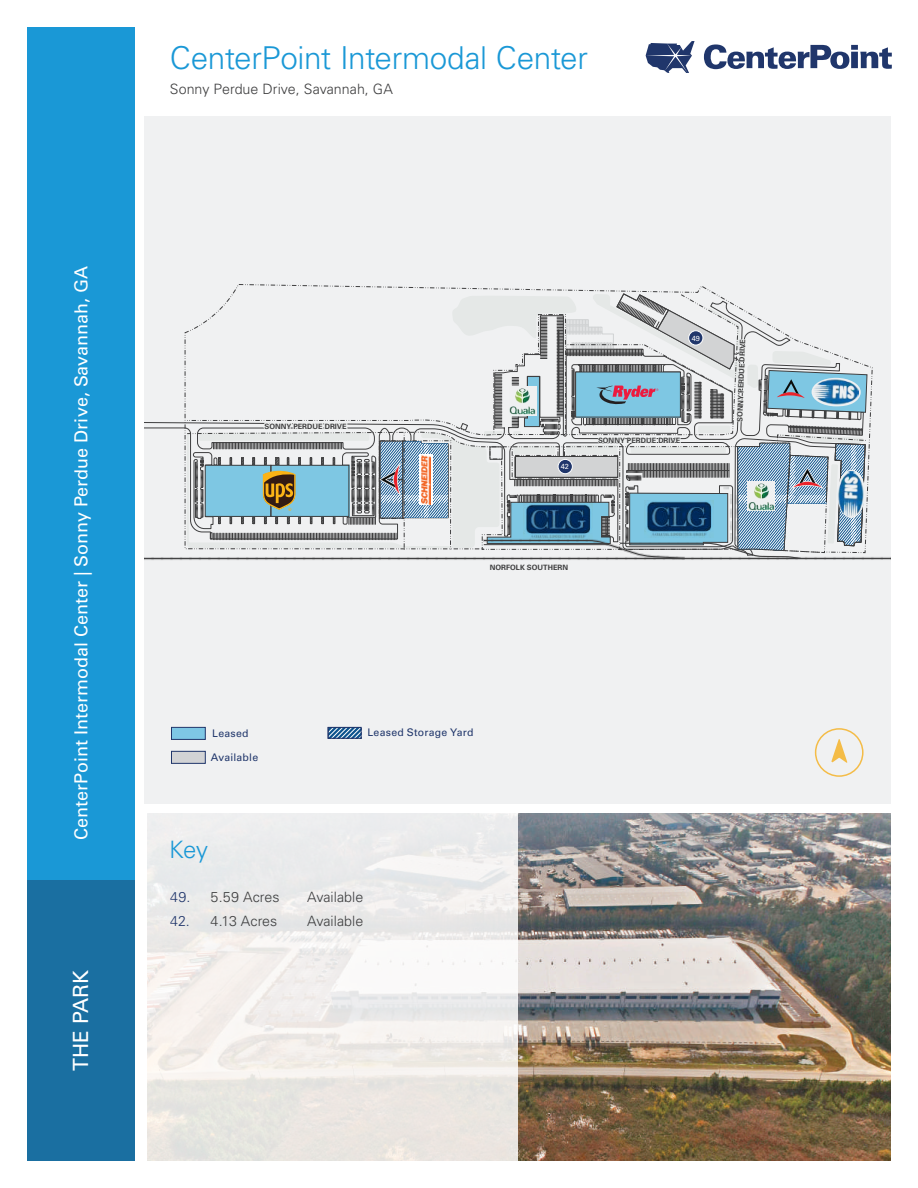
<style>
.page{position:relative;width:918px;height:1188px;background:#fff}
.page>*{position:absolute;margin:0;border:0;box-sizing:border-box;transform-origin:0 0}
.t1{font:300 31.5px "Univers LT Std";letter-spacing:-.015em;color:#1a98d6}
.t2{font:300 24px "Univers LT Std";color:#1a98d6}
.t3{font:21px "Univers LT Std";color:#fff}
.t4{font:18px "Univers LT Std";color:#fff}
.t5{font:300 14.25px/23.9px "Univers LT Std";color:#3e3e3f}
.t6{font:10.5px "Univers LT Std";letter-spacing:.025em;color:#20366b}
.t7{font:700 7.35px "Univers LT Std";color:#3e3e3f}
.t8{font:7.35px "Univers LT Std";color:#fff}
.s1{color:#20366b}
</style>
<div class="page">
<img style="left:518px;top:813px;width:373px;height:348px">
<div style="left:145px;top:116px;width:746px;height:688px;background:#f0f1f2"></div>
<div style="left:815px;top:728px;width:49px;height:49px;border:2px solid #f4bc47;border-radius:50%"></div>
<svg style="left:831px;top:739px;width:16px;height:24px"></svg>
<svg style="left:147px;top:813px;width:371px;height:348px;fill:#ecebea"></svg>
<svg style="left:145px;top:293px;width:746px;height:267px"></svg>
<img style="left:813px;top:368px;width:47px;height:48px">
<div style="left:171px;top:727px;width:34px;height:13px;background:#7ec7e5;border:1px solid #20366b"></div>
<div style="left:171px;top:751px;width:34px;height:13px;background:#d2d3d5;border:1px solid #20366b"></div>
<svg style="left:330px;top:729px;width:29px;height:7px"></svg>
<div style="left:328px;top:727px;width:33px;height:11px;border:1px solid #20366b"></div>
<div style="left:27px;top:27px;width:108px;height:853px;background:#1a98d6"></div>
<div style="left:27px;top:880px;width:108px;height:281px;background:#1a6fa1"></div>
<svg style="left:646px;top:41px;width:49px;height:32px"></svg>
<svg style="left:704px;top:44px;width:188px;height:25px"></svg>
<p class="t4" style="left:70px;top:840px;width:576px;rotate:-90deg">CenterPoint Intermodal Center | Sonny Perdue Drive, Savannah, GA</p>
<h3 class="t3" style="left:68px;top:1071px;width:102px;rotate:-90deg">THE PARK</h3>
<h1 class="t1" style="left:170px;top:38px;width:420px">CenterPoint Intermodal Center</h1>
<p class="t5" style="left:170px;top:77px;width:225px">Sonny Perdue Drive, Savannah, GA</p>
<p class="t7" style="left:264px;top:422px;width:84px">SONNY PERDUE DRIVE</p>
<p class="t8" style="left:692px;top:334px;width:10px">49</p>
<p class="t8" style="left:561px;top:462px;width:10px">42</p>
<p class="t7" style="left:598px;top:436px;width:84px">SONNY PERDUE DRIVE</p>
<p class="t7" style="left:736px;top:422px;width:84px;rotate:-88deg">SONNY PERDUE DRIVE</p>
<p class="t7" style="left:490px;top:563px;width:80px">NORFOLK SOUTHERN</p>
<p class="t6" style="left:212px;top:727px;width:38px">Leased</p>
<p class="t6" style="left:211px;top:751px;width:49px">Available</p>
<p class="t6" style="left:368px;top:726px;width:108px">Leased Storage Yard</p>
<h2 class="t2" style="left:169px;top:835px;width:41px">Key</h2>
<p class="t5" style="left:170px;top:885px;width:111px"><span class="s1">49.</span> 5.59 Acres</p>
<p class="t5" style="left:170px;top:909px;width:109px"><span class="s1">42.</span> 4.13 Acres</p>
<p class="t5" style="left:307px;top:885px;width:58px">Available<br>Available</p>
</div>
